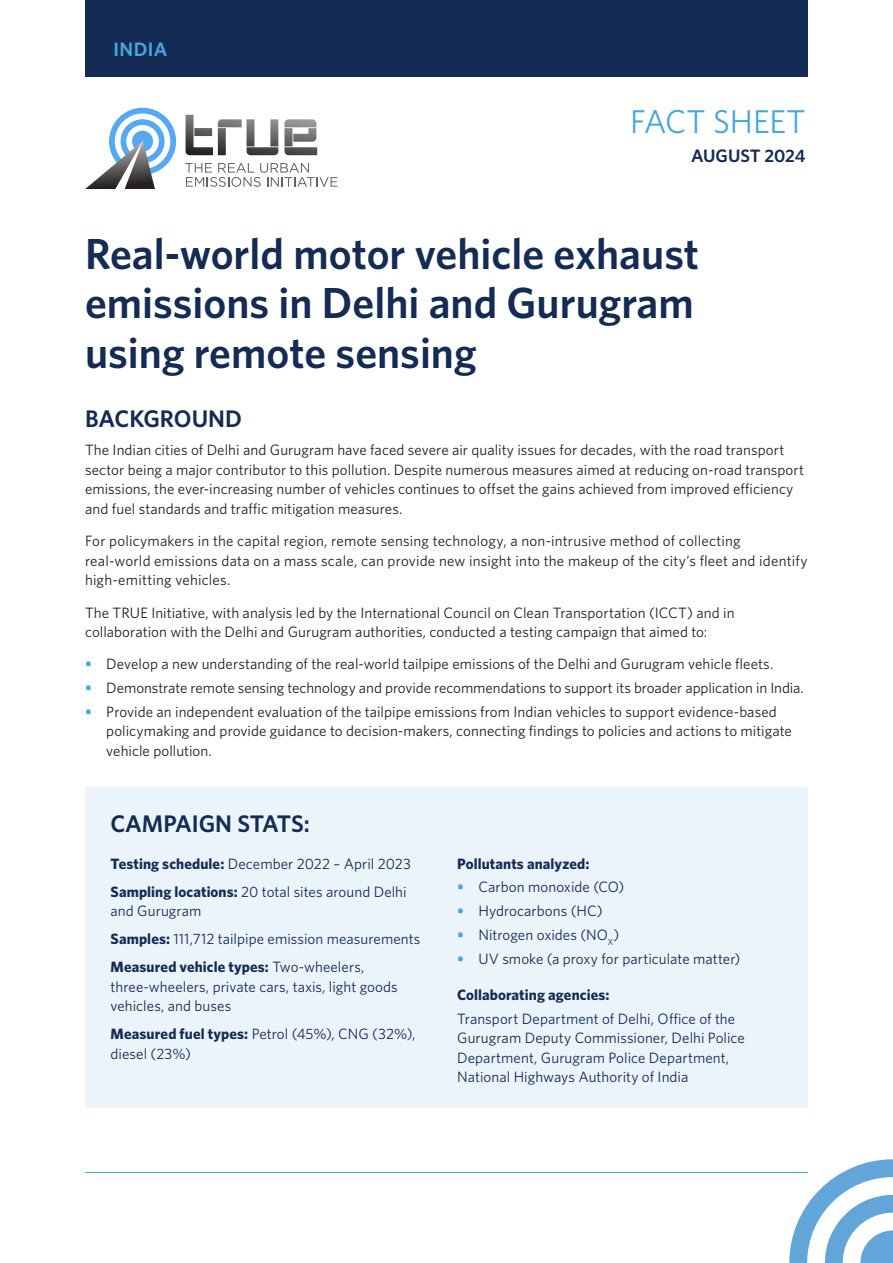
<style>
.page{position:relative;width:893px;height:1263px;background:#fff}
.page>*{position:absolute;margin:0;border:0;box-sizing:border-box;transform-origin:0 0}
.t1{font:600 43.5px/49.5px "Whitney";color:#142b54}
.t2{font:33px "Whitney";letter-spacing:-.01em;color:#47a7dd}
.t3{font:600 24px "Whitney";color:#142b54}
.Region{font:600 19.5px "Whitney";letter-spacing:.02em;color:#47a7dd}
.t4{font:600 18px "Whitney";letter-spacing:-.005em;color:#142b54}
.t5{font:15px/19.5px "Whitney";letter-spacing:.005em;color:#231f20}
.t6{font:15px/19.5px "Whitney";letter-spacing:.005em;color:#142b54}
.t7{font:700 15px "Whitney";letter-spacing:.005em;color:#142b54}
.s1{font-weight:600;color:#47a7dd}
.s2{font-weight:700}
</style>
<div class="page">
<svg style="left:789px;top:1159px;width:104px;height:104px"></svg>
<svg style="left:85px;top:108px;width:91px;height:81px"></svg>
<svg style="left:185px;top:163px;width:152px;height:24px"></svg>
<svg style="left:186px;top:115px;width:131px;height:40px"></svg>
<hr style="left:85px;top:1172px;width:723px;height:1px;background:#47a7dd">
<div style="left:85px;top:0;width:723px;height:77px;background:#142b54"></div>
<div style="left:85px;top:787px;width:723px;height:321px;background:#ebf4fa"></div>
<p class="Region" style="left:113px;top:36px;width:55px">INDIA</p>
<h2 class="t2" style="left:630px;top:100px;width:177px">FACT SHEET</h2>
<p class="t4" style="left:691px;top:143px;width:116px">AUGUST 2024</p>
<p class="t1" style="left:85px;top:228px;width:616px">Real-world motor vehicle exhaust emissions in Delhi and Gurugram using remote sensing</p>
<h1 class="t3" style="left:85px;top:403px;width:158px">BACKGROUND</h1>
<p class="t5" style="left:85px;top:440px;width:721px">The Indian cities of Delhi and Gurugram have faced severe air quality issues for decades, with the road transport sector being a major contributor to this pollution. Despite numerous measures aimed at reducing on-road transport emissions, the ever-increasing number of vehicles continues to offset the gains achieved from improved efficiency and fuel standards and traffic mitigation measures.</p>
<p class="t5" style="left:85px;top:531px;width:724px">For policymakers in the capital region, remote sensing technology, a non-intrusive method of collecting real-world emissions data on a mass scale, can provide new insight into the makeup of the city’s fleet and identify high-emitting vehicles.</p>
<p class="t5" style="left:85px;top:602px;width:651px">The TRUE Initiative, with analysis led by the International Council on Clean Transportation (ICCT) and in collaboration with the Delhi and Gurugram authorities, conducted a testing campaign that aimed to:</p>
<p class="t5" style="left:85px;top:654px;width:690px"><span class="s1">•</span> Develop a new understanding of the real-world tailpipe emissions of the Delhi and Gurugram vehicle fleets.</p>
<p class="t5" style="left:85px;top:678px;width:720px"><span class="s1">•</span> Demonstrate remote sensing technology and provide recommendations to support its broader application in India.</p>
<p class="t5" style="left:106px;top:701px;width:687px;text-indent:-21px"><span class="s1">•</span> Provide an independent evaluation of the tailpipe emissions from Indian vehicles to support evidence-based policymaking and provide guidance to decision-makers, connecting findings to policies and actions to mitigate vehicle pollution.</p>
<h1 class="t3" style="left:111px;top:808px;width:201px">CAMPAIGN STATS:</h1>
<p class="t6" style="left:111px;top:853px;width:302px"><span class="s2">Testing schedule:</span> December 2022 – April 2023</p>
<p class="t6" style="left:111px;top:881px;width:298px"><span class="s2">Sampling locations:</span> 20 total sites around Delhi and Gurugram</p>
<p class="t6" style="left:111px;top:929px;width:311px"><span class="s2">Samples:</span> 111,712 tailpipe emission measurements</p>
<p class="t6" style="left:111px;top:957px;width:289px"><span class="s2">Measured vehicle types:</span> Two-wheelers, three-wheelers, private cars, taxis, light goods vehicles, and buses</p>
<p class="t6" style="left:111px;top:1024px;width:306px"><span class="s2">Measured fuel types:</span> Petrol (45%), CNG (32%), diesel (23%)</p>
<p class="t7" style="left:457px;top:853px;width:134px">Pollutants analyzed:</p>
<p class="t6" style="left:457px;top:877px;width:169px"><span class="s1">•</span> Carbon monoxide (CO)</p>
<p class="t6" style="left:457px;top:901px;width:147px"><span class="s1">•</span> Hydrocarbons (HC)</p>
<p class="t6" style="left:457px;top:924px;width:164px"><span class="s1">•</span> Nitrogen oxides (NO<sub>X</sub>)</p>
<p class="t6" style="left:457px;top:948px;width:285px"><span class="s1">•</span> UV smoke (a proxy for particulate matter)</p>
<p class="t7" style="left:457px;top:985px;width:154px">Collaborating agencies:</p>
<p class="t6" style="left:457px;top:1008px;width:289px">Transport Department of Delhi, Office of the Gurugram Deputy Commissioner, Delhi Police Department, Gurugram Police Department, National Highways Authority of India</p>
</div>
